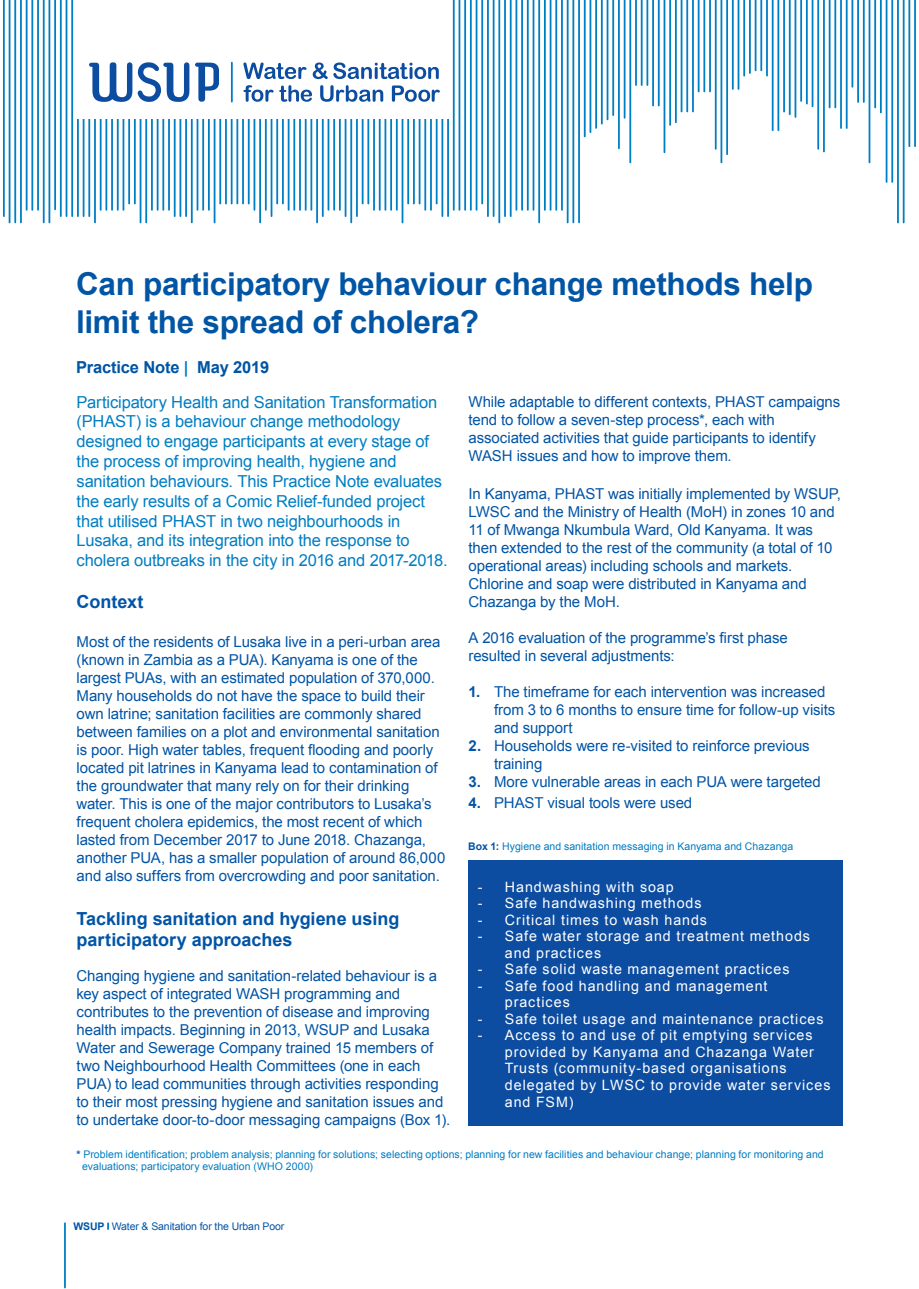
<style>
.page{position:relative;width:919px;height:1289px;background:#fff}
.page>*{position:absolute;margin:0;border:0;box-sizing:border-box;transform-origin:0 0}
.t1{font:700 31.5px/37.8px "Arial";letter-spacing:-.01em;color:#0155a4}
.t2{font:700 18px/21.6px "Arial";color:#0154a6}
.t3{font:16.5px/19.8px "Arial";letter-spacing:-.01em;color:#007ec3}
.t4{font:700 16.5px "Arial";letter-spacing:-.01em;color:#0155a4}
.t5{font:15px/18px "Arial";letter-spacing:-.01em;color:#0154a6}
.t6{font:14.25px/16.6px "Arial";letter-spacing:.065em;color:#fff}
.t7{font:10.5px/12.6px "Arial";letter-spacing:.005em;color:#007cc2}
.t8{font:10.5px "Arial";letter-spacing:-.01em;color:#0154a6}
.s1{color:#007ec3}
.s2{font-weight:700}
.s3{font-weight:700;color:#0154a6}
</style>
<div class="page">
<svg style="left:3px;top:0;width:913px;height:223px"></svg>
<div style="left:77px;top:0;width:374px;height:118px;background:#fff"></div>
<svg style="left:195px;top:63px;width:24px;height:39px"></svg>
<svg style="left:89px;top:62px;width:100px;height:40px"></svg>
<hr style="left:231px;top:63px;width:2px;height:39px;background:#007cc2">
<svg style="left:243px;top:62px;width:197px;height:40px"></svg>
<hr style="left:64px;top:1223px;width:2px;height:64px;background:#007ec3">
<div style="left:468px;top:860px;width:374px;height:265px;background:#0d4da1"></div>
<h1 class="t1" style="left:76px;top:266px;width:738px">Can participatory behaviour change methods help limit the spread of cholera?</h1>
<p class="t4" style="left:76px;top:356px;width:195px">Practice Note <span class="s1">|</span> May 2019</p>
<p class="t3" style="left:77px;top:392px;width:373px">Participatory Health and Sanitation Transformation (PHAST) is a behaviour change methodology designed to engage participants at every stage of the process of improving health, hygiene and sanitation behaviours. This Practice Note evaluates the early results of a Comic Relief-funded project that utilised PHAST in two neighbourhoods in Lusaka, and its integration into the response to cholera outbreaks in the city in 2016 and 2017-2018.</p>
<p class="t2" style="left:77px;top:591px;width:68px">Context</p>
<p class="t5" style="left:77px;top:633px;width:370px">Most of the residents of Lusaka live in a peri-urban area (known in Zambia as a PUA). Kanyama is one of the largest PUAs, with an estimated population of 370,000.<br>Many households do not have the space to build their own latrine; sanitation facilities are commonly shared between families on a plot and environmental sanitation is poor. High water tables, frequent flooding and poorly located pit latrines in Kanyama lead to contamination of the groundwater that many rely on for their drinking water. This is one of the major contributors to Lusaka’s frequent cholera epidemics, the most recent of which lasted from December 2017 to June 2018. Chazanga, another PUA, has a smaller population of around 86,000 and also suffers from overcrowding and poor sanitation.</p>
<p class="t2" style="left:77px;top:907px;width:324px">Tackling sanitation and hygiene using participatory approaches</p>
<p class="t5" style="left:77px;top:967px;width:375px">Changing hygiene and sanitation-related behaviour is a key aspect of integrated WASH programming and contributes to the prevention of disease and improving health impacts. Beginning in 2013, WSUP and Lusaka Water and Sewerage Company trained 15 members of two Neighbourhood Health Committees (one in each PUA) to lead communities through activities responding to their most pressing hygiene and sanitation issues and to undertake door-to-door messaging campaigns (Box 1).</p>
<p class="t5" style="left:468px;top:392px;width:373px">While adaptable to different contexts, PHAST campaigns tend to follow a seven-step process*, each with associated activities that guide participants to identify WASH issues and how to improve them.</p>
<p class="t5" style="left:468px;top:484px;width:374px">In Kanyama, PHAST was initially implemented by WSUP, LWSC and the Ministry of Health (MoH) in zones 10 and 11 of Mwanga Nkumbula Ward, Old Kanyama. It was then extended to the rest of the community (a total of 10 operational areas) including schools and markets.<br>Chlorine and soap were distributed in Kanyama and Chazanga by the MoH.</p>
<p class="t5" style="left:468px;top:628px;width:321px">A 2016 evaluation of the programme’s first phase resulted in several adjustments:</p>
<p class="t5" style="left:494px;top:682px;width:343px;text-indent:-26px"><span class="s2">1.</span> The timeframe for each intervention was increased from 3 to 6 months to ensure time for follow-up visits and support</p>
<p class="t5" style="left:494px;top:736px;width:317px;text-indent:-26px"><span class="s2">2.</span> Households were re-visited to reinforce previous training</p>
<p class="t5" style="left:468px;top:772px;width:354px"><span class="s2">3.</span> More vulnerable areas in each PUA were targeted</p>
<p class="t5" style="left:468px;top:794px;width:225px"><span class="s2">4.</span> PHAST visual tools were used</p>
<p class="t7" style="left:468px;top:840px;width:327px"><span class="s3">Box 1:</span> Hygiene and sanitation messaging in Kanyama and Chazanga</p>
<p class="t6" style="left:478px;top:878px;width:197px">- Handwashing with soap</p>
<p class="t6" style="left:478px;top:895px;width:225px">- Safe handwashing methods</p>
<p class="t6" style="left:478px;top:911px;width:230px">- Critical times to wash hands</p>
<p class="t6" style="left:505px;top:928px;width:306px;text-indent:-27px">- Safe water storage and treatment methods and practices</p>
<p class="t6" style="left:478px;top:961px;width:313px">- Safe solid waste management practices</p>
<p class="t6" style="left:505px;top:977px;width:264px;text-indent:-27px">- Safe food handling and management practices</p>
<p class="t6" style="left:478px;top:1010px;width:347px">- Safe toilet usage and maintenance practices</p>
<p class="t6" style="left:505px;top:1027px;width:327px;text-indent:-27px">- Access to and use of pit emptying services provided by Kanyama and Chazanga Water Trusts (community-based organisations delegated by LWSC to provide water services and FSM)</p>
<p class="t7" style="left:82px;top:1147px;width:743px;text-indent:-6px"><span class="s3">*</span> Problem identification; problem analysis; planning for solutions; selecting options; planning for new facilities and behaviour change; planning for monitoring and evaluations; participatory evaluation (WHO 2000)</p>
<p class="t8" style="left:73px;top:1219px;width:212px"><span class="s2">WSUP</span> Water &amp; Sanitation for the Urban Poor</p>
</div>
